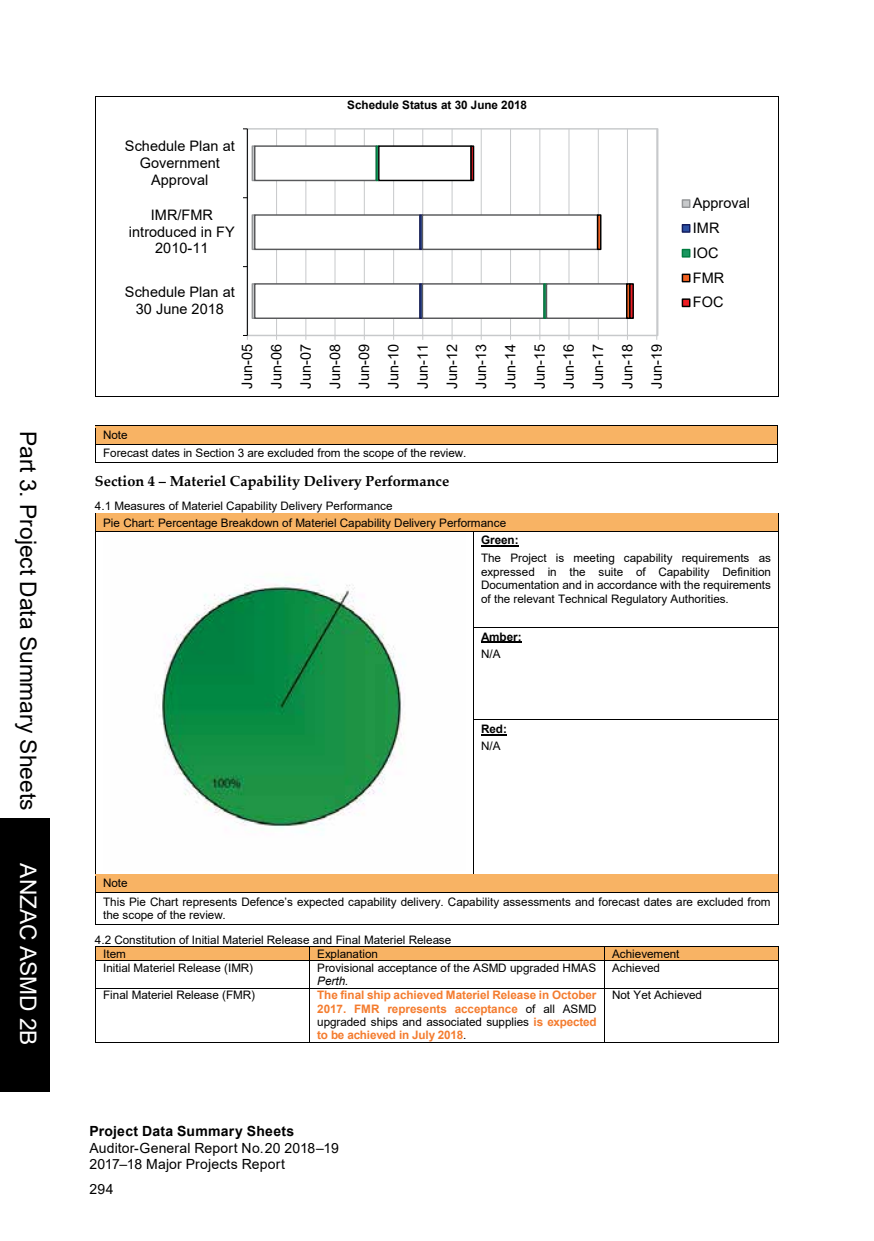
<style>
.page{position:relative;width:874px;height:1241px;background:#fff}
.page>*{position:absolute;margin:0;border:0;box-sizing:border-box;transform-origin:0 0}
.t1{font:22.75px "Arial";color:#000}
.t2{font:22.75px "Arial";color:#fff}
.t3{font:14.53px/29.2px "Arial";color:#000;text-align:center}
.t4{font:700 14.53px "Palatino Linotype";letter-spacing:.005em;color:#000}
.t5{font:14px/15.8px "Arial";letter-spacing:.01em;color:#000}
.t6{font:700 14px "Arial";letter-spacing:.02em;color:#000}
.t7{font:11.72px/13.3px "Arial";letter-spacing:-.005em;color:#000}
.t8{font:700 11.72px/13.3px "Arial";letter-spacing:-.005em;color:#f47c2f;text-align:justify}
.t9{font:700 11.72px "Arial";letter-spacing:-.005em;color:#000}
.t10{font:italic 11.72px "Arial";color:#000}
.s1{font-weight:400;color:#000}
</style>
<div class="page">
<div style="left:0;top:818px;width:50px;height:272px;background:#000"></div>
<hr style="left:96px;top:96px;width:682px;height:1px;background:#000">
<hr style="left:95px;top:99px;width:1px;height:297px;background:#000">
<hr style="left:96px;top:396px;width:682px;height:1px;background:#000">
<hr style="left:778px;top:99px;width:1px;height:297px;background:#000">
<div style="left:103px;top:428px;width:665px;height:13px;background:#f8b364"></div>
<hr style="left:96px;top:425px;width:680px;height:1px;background:#000">
<hr style="left:96px;top:426px;width:680px;height:2px;background:#f8b364">
<hr style="left:95px;top:441px;width:682px;height:2px;background:#f8b364">
<hr style="left:96px;top:443px;width:680px;height:1px;background:#000">
<svg style="left:95px;top:425px;width:1px;height:37px"></svg>
<hr style="left:96px;top:461px;width:680px;height:1px;background:#000">
<svg style="left:776px;top:425px;width:1px;height:20px"></svg>
<div style="left:103px;top:515px;width:667px;height:14px;background:#f8b364"></div>
<hr style="left:96px;top:513px;width:682px;height:2px;background:#f8b364">
<hr style="left:95px;top:529px;width:683px;height:2px;background:#f8b364">
<hr style="left:481px;top:545px;width:37px;height:2px;background:#000">
<svg style="left:95px;top:513px;width:1px;height:20px"></svg>
<hr style="left:96px;top:531px;width:376px;height:1px;background:#000">
<hr style="left:473px;top:531px;width:305px;height:1px;background:#000">
<svg style="left:778px;top:513px;width:1px;height:20px"></svg>
<hr style="left:95px;top:533px;width:1px;height:94px;background:#000">
<hr style="left:472px;top:533px;width:1px;height:94px;background:#000">
<hr style="left:778px;top:533px;width:1px;height:94px;background:#000">
<hr style="left:481px;top:641px;width:40px;height:2px;background:#000">
<hr style="left:473px;top:627px;width:305px;height:1px;background:#000">
<hr style="left:95px;top:630px;width:1px;height:89px;background:#000">
<hr style="left:472px;top:630px;width:1px;height:89px;background:#000">
<hr style="left:778px;top:630px;width:1px;height:89px;background:#000">
<hr style="left:481px;top:733px;width:26px;height:2px;background:#000">
<hr style="left:473px;top:719px;width:305px;height:1px;background:#000">
<hr style="left:95px;top:722px;width:1px;height:151px;background:#000">
<hr style="left:472px;top:722px;width:1px;height:151px;background:#000">
<hr style="left:778px;top:722px;width:1px;height:151px;background:#000">
<div style="left:103px;top:876px;width:667px;height:13px;background:#f8b364"></div>
<hr style="left:96px;top:873px;width:376px;height:1px;background:#000">
<hr style="left:96px;top:874px;width:376px;height:2px;background:#f8b364">
<hr style="left:473px;top:873px;width:305px;height:1px;background:#000">
<hr style="left:473px;top:874px;width:305px;height:2px;background:#f8b364">
<hr style="left:95px;top:889px;width:683px;height:2px;background:#f8b364">
<hr style="left:96px;top:891px;width:682px;height:1px;background:#000">
<svg style="left:95px;top:873px;width:1px;height:51px"></svg>
<hr style="left:96px;top:923px;width:682px;height:1px;background:#000">
<svg style="left:778px;top:873px;width:1px;height:51px"></svg>
<div style="left:96px;top:946px;width:213px;height:14px;background:#f8b364"></div>
<div style="left:309px;top:946px;width:294px;height:14px;background:#f8b364"></div>
<div style="left:604px;top:946px;width:174px;height:14px;background:#f8b364"></div>
<hr style="left:96px;top:946px;width:213px;height:1px;background:#000">
<hr style="left:309px;top:946px;width:294px;height:1px;background:#000">
<hr style="left:604px;top:946px;width:174px;height:1px;background:#000">
<hr style="left:96px;top:960px;width:213px;height:1px;background:#000">
<hr style="left:309px;top:960px;width:294px;height:1px;background:#000">
<hr style="left:604px;top:960px;width:174px;height:1px;background:#000">
<svg style="left:95px;top:946px;width:1px;height:42px"></svg>
<hr style="left:96px;top:987px;width:213px;height:1px;background:#000">
<svg style="left:309px;top:947px;width:1px;height:40px"></svg>
<hr style="left:309px;top:987px;width:294px;height:1px;background:#000">
<svg style="left:603px;top:946px;width:1px;height:15px"></svg>
<hr style="left:604px;top:987px;width:174px;height:1px;background:#000">
<svg style="left:778px;top:946px;width:1px;height:42px"></svg>
<hr style="left:95px;top:988px;width:1px;height:53px;background:#000">
<hr style="left:96px;top:1041px;width:213px;height:1px;background:#000">
<hr style="left:309px;top:988px;width:1px;height:53px;background:#000">
<hr style="left:309px;top:1041px;width:294px;height:1px;background:#000">
<hr style="left:603px;top:988px;width:1px;height:53px;background:#000">
<hr style="left:604px;top:1041px;width:174px;height:1px;background:#000">
<hr style="left:778px;top:988px;width:1px;height:53px;background:#000">
<hr style="left:276px;top:129px;width:1px;height:206px;background:#c7c9cb">
<hr style="left:305px;top:129px;width:1px;height:206px;background:#c7c9cb">
<hr style="left:334px;top:129px;width:1px;height:206px;background:#c7c9cb">
<hr style="left:364px;top:129px;width:1px;height:206px;background:#c7c9cb">
<hr style="left:393px;top:129px;width:1px;height:206px;background:#c7c9cb">
<hr style="left:422px;top:129px;width:1px;height:206px;background:#c7c9cb">
<hr style="left:451px;top:129px;width:1px;height:206px;background:#c7c9cb">
<hr style="left:480px;top:129px;width:1px;height:206px;background:#c7c9cb">
<hr style="left:510px;top:129px;width:1px;height:206px;background:#c7c9cb">
<hr style="left:539px;top:129px;width:1px;height:206px;background:#c7c9cb">
<hr style="left:568px;top:129px;width:1px;height:206px;background:#c7c9cb">
<hr style="left:597px;top:129px;width:1px;height:206px;background:#c7c9cb">
<hr style="left:626px;top:129px;width:1px;height:206px;background:#c7c9cb">
<hr style="left:629px;top:284px;width:4px;height:34px;background:#5a0b0d">
<div style="left:628px;top:283px;width:5px;height:36px;border:1px solid #000"></div>
<hr style="left:247px;top:335px;width:410px;height:1px;background:#c7c9cb">
<hr style="left:247px;top:129px;width:1px;height:206px;background:#000">
<svg style="left:243px;top:145px;width:385px;height:174px"></svg>
<div style="left:682px;top:200px;width:7px;height:7px;background:#c7c9cb"></div>
<div style="left:681px;top:199px;width:9px;height:9px;border:1px solid #949698"></div>
<div style="left:682px;top:225px;width:7px;height:7px;background:#2b4fa2"></div>
<div style="left:681px;top:224px;width:9px;height:9px;border:1px solid #131c5c"></div>
<div style="left:682px;top:249px;width:7px;height:8px;background:#19965f"></div>
<div style="left:681px;top:249px;width:9px;height:8px;border:1px solid #007c40"></div>
<svg style="left:683px;top:275px;width:5px;height:5px"></svg>
<div style="left:681px;top:273px;width:9px;height:9px;border:1px solid #000"></div>
<svg style="left:683px;top:300px;width:5px;height:5px"></svg>
<div style="left:681px;top:298px;width:9px;height:9px;border:1px solid #000"></div>
<img style="left:159px;top:581px;width:243px;height:251px">
<h1 class="t1" style="left:44px;top:430px;width:381px;rotate:90deg">Part 3. Project Data Summary Sheets</h1>
<h1 class="t2" style="left:44px;top:863px;width:184px;rotate:90deg">ANZAC ASMD 2B</h1>
<p class="t3" style="left:125px;top:138px;width:111px;line-height:16.6px">Schedule Plan at<br>Government<br>Approval</p>
<p class="t3" style="left:129px;top:206px;width:107px;line-height:16.6px">IMR/FMR introduced in FY<br>2010-11</p>
<p class="t3" style="left:125px;top:284px;width:111px;line-height:16.6px">Schedule Plan at<br>30 June 2018</p>
<p class="t9" style="left:347px;top:97px;width:181px">Schedule Status at 30 June 2018</p>
<p class="t3" style="left:232px;top:388px;width:46px;text-align:justify;rotate:-90deg">Jun-05<br>Jun-06<br>Jun-07<br>Jun-08<br>Jun-09<br>Jun-10<br>Jun-11<br>Jun-12<br>Jun-13<br>Jun-14<br>Jun-15<br>Jun-16<br>Jun-17<br>Jun-18<br>Jun-19</p>
<p class="t3" style="left:692px;top:190px;width:59px;line-height:24.8px;text-align:left">Approval<br>IMR<br>IOC<br>FMR<br>FOC</p>
<p class="t7" style="left:103px;top:425px;width:364px;line-height:18.2px">Note<br>Forecast dates in Section 3 are excluded from the scope of the review.</p>
<p class="t4" style="left:95px;top:471px;width:356px">Section 4 – Materiel Capability Delivery Performance</p>
<p class="t7" style="left:103px;top:498px;width:404px;line-height:16.3px;text-indent:-8px">4.1 Measures of Materiel Capability Delivery Performance<br>Pie Chart: Percentage Breakdown of Materiel Capability Delivery Performance</p>
<p class="t9" style="left:481px;top:532px;width:39px">Green:</p>
<p class="t7" style="left:481px;top:551px;width:291px;text-align:justify">The Project is meeting capability requirements as expressed in the suite of Capability Definition Documentation and in accordance with the requirements of the relevant Technical Regulatory Authorities.</p>
<p class="t9" style="left:481px;top:628px;width:42px">Amber:</p>
<p class="t7" style="left:481px;top:647px;width:21px">N/A</p>
<p class="t9" style="left:481px;top:720px;width:27px">Red:</p>
<p class="t7" style="left:481px;top:739px;width:21px">N/A</p>
<p class="t7" style="left:103px;top:873px;width:668px;line-height:18.2px">Note<br>This Pie Chart represents Defence’s expected capability delivery. Capability assessments and forecast dates are excluded from</p>
<p class="t7" style="left:95px;top:902px;width:357px;line-height:24.7px;text-indent:8px">the scope of the review.<br>4.2 Constitution of Initial Materiel Release and Final Materiel Release</p>
<p class="t7" style="left:103px;top:946px;width:24px">Item</p>
<p class="t7" style="left:317px;top:946px;width:62px">Explanation</p>
<p class="t7" style="left:611px;top:946px;width:69px">Achievement</p>
<p class="t7" style="left:103px;top:960px;width:151px">Initial Materiel Release (IMR)</p>
<p class="t7" style="left:317px;top:960px;width:280px">Provisional acceptance of the ASMD upgraded HMAS</p>
<p class="t10" style="left:317px;top:973px;width:33px">Perth.</p>
<p class="t7" style="left:611px;top:960px;width:49px">Achieved</p>
<p class="t7" style="left:103px;top:988px;width:153px">Final Materiel Release (FMR)</p>
<p class="t8" style="left:317px;top:988px;width:281px">The final ship achieved Materiel Release in October 2017. FMR represents acceptance <span class="s1">of all ASMD upgraded ships and associated supplies</span> is expected to be achieved in July 2018<span class="s1">.</span></p>
<p class="t7" style="left:611px;top:988px;width:91px">Not Yet Achieved</p>
<p class="t6" style="left:89px;top:1120px;width:206px">Project Data Summary Sheets</p>
<p class="t5" style="left:89px;top:1139px;width:251px">Auditor-General Report No. 20 2018–19<br>2017–18 Major Projects Report</p>
<p class="t5" style="left:89px;top:1181px;width:26px">294</p>
</div>
